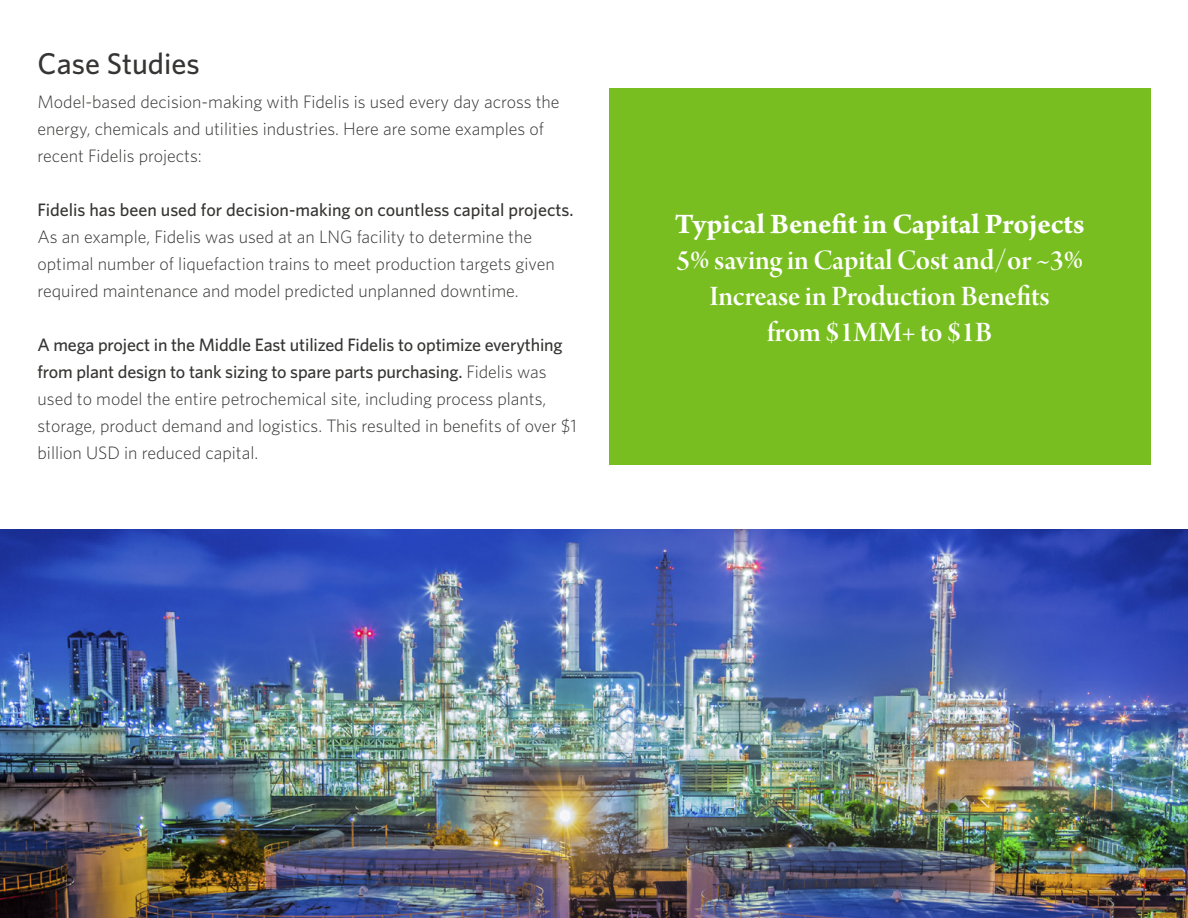
<style>
.page{position:relative;width:1188px;height:918px;background:#fff}
.page>*{position:absolute;margin:0;border:0;box-sizing:border-box;transform-origin:0 0}
.t1{font:30px/36px "Arno Pro Smbd Display";letter-spacing:-.005em;color:#fff;text-align:center}
.t2{font:700 30px "Arno Pro";letter-spacing:-.005em;color:#fff}
.t3{font:500 30px "Whitney";color:#363534}
.t4{font:300 18px/27px "Whitney";color:#363534}
.t5{font:500 18px "Whitney";color:#363534}
.t6{font:12px "Whitney";color:#000}
.s1{font-weight:500}
</style>
<div class="page">
<img style="left:0;top:530px;width:1188px;height:388px">
<div style="left:609px;top:89px;width:541px;height:376px;background:#78be20"></div>
<h1 class="t3" style="left:38px;top:46px;width:164px">Case Studies</h1>
<p class="t4" style="left:38px;top:88px;width:524px">Model-based decision-making with Fidelis is used every day across the energy, chemicals and utilities industries. Here are some examples of recent Fidelis projects:</p>
<p class="t5" style="left:38px;top:199px;width:538px">Fidelis has been used for decision-making on countless capital projects.</p>
<p class="t4" style="left:38px;top:223px;width:519px">As an example, Fidelis was used at an LNG facility to determine the optimal number of liquefaction trains to meet production targets given required maintenance and model predicted unplanned downtime.</p>
<p class="t4" style="left:38px;top:331px;width:541px"><span class="s1">A mega project in the Middle East utilized Fidelis to optimize everything from plant design to tank sizing to spare parts purchasing.</span> Fidelis was used to model the entire petrochemical site, including process plants, storage, product demand and logistics. This resulted in benefits of over $1 billion USD in reduced capital.</p>
<h1 class="t2" style="left:675px;top:207px;width:411px">Typical Benefit in Capital Projects</h1>
<h1 class="t1" style="left:676px;top:244px;width:409px">5% saving in Capital Cost and/or ~3%<br>Increase in Production Benefits<br>from $1MM+ to $1B</h1>
<p class="t6" style="left:1145px;top:879px;width:8px">9</p>
</div>
